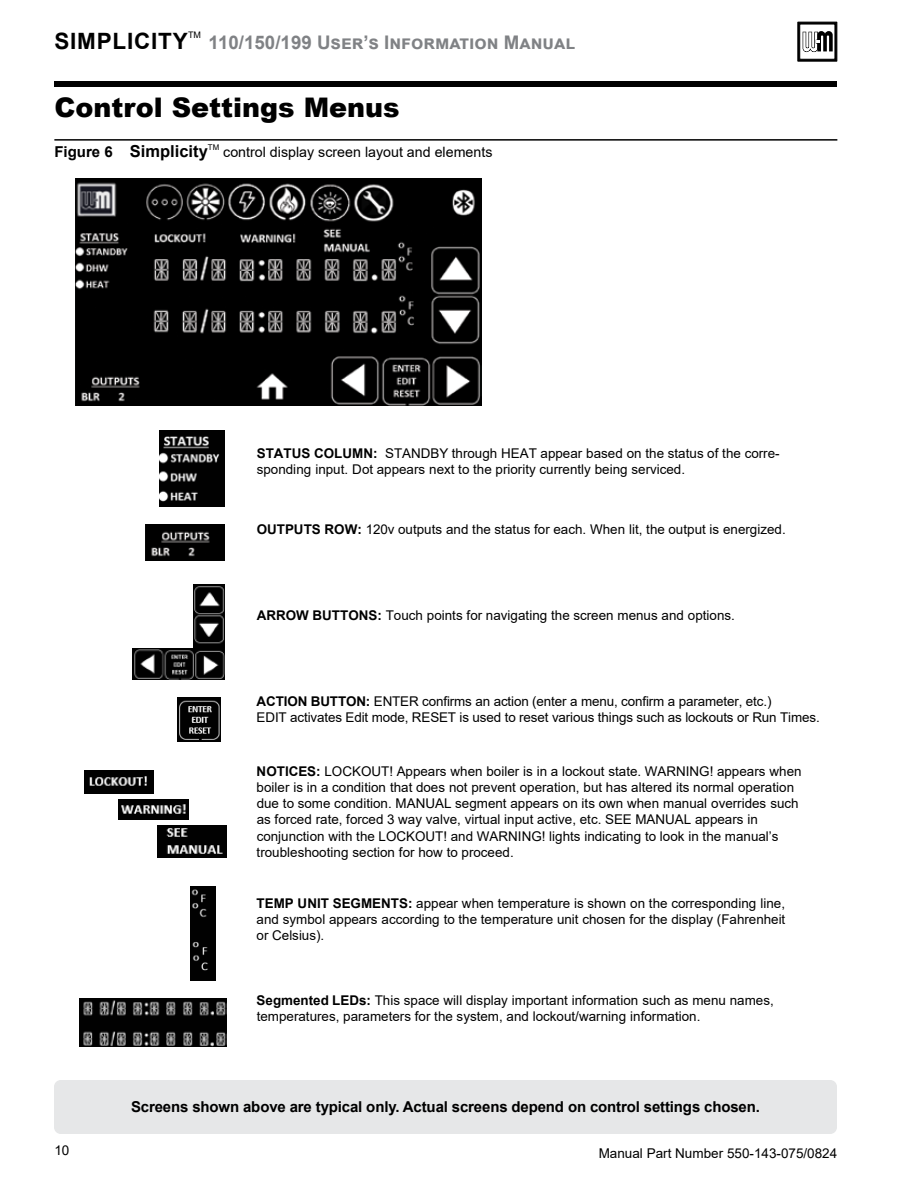
<style>
.page{position:relative;width:918px;height:1188px;background:#fff}
.page>*{position:absolute;margin:0;border:0;box-sizing:border-box;transform-origin:0 0}
.t1{font:900 27px "Arial";color:#000}
.t2{font:700 22.5px "Arial";letter-spacing:.035em;color:#000}
.t3{font:700 18.75px "Arial";color:#808285}
.t4{font:700 16.5px "Arial";color:#000}
.t5{font:700 15px "Arial";letter-spacing:-.01em;color:#000}
.t6{font:14.25px "Arial";color:#000}
.t7{font:13.5px "Arial";color:#000}
.t8{font:13.35px/16px "Arial";color:#000}
.t9{font:9px "Arial";color:#000}
.t10{font:7.8px "Arial";color:#000}
.s1{font-size:15px}
.s2{font-weight:700}
</style>
<div class="page">
<svg style="left:798px;top:22px;width:39px;height:39px"></svg>
<div style="left:54px;top:81px;width:783px;height:6px;background:#000"></div>
<hr style="left:54px;top:139px;width:783px;height:2px;background:#000">
<div style="left:54px;top:1080px;width:783px;height:54px;background:#e6e7e8;border-radius:7px"></div>
<img style="left:178px;top:697px;width:43px;height:44px">
<img style="left:84px;top:770px;width:70px;height:23px">
<img style="left:119px;top:800px;width:69px;height:20px">
<img style="left:157px;top:826px;width:70px;height:31px">
<img style="left:75px;top:178px;width:406px;height:227px">
<img style="left:191px;top:886px;width:25px;height:95px">
<img style="left:159px;top:430px;width:66px;height:77px">
<img style="left:146px;top:524px;width:79px;height:37px">
<img style="left:194px;top:584px;width:31px;height:95px">
<img style="left:132px;top:648px;width:63px;height:31px">
<img style="left:80px;top:998px;width:146px;height:49px">
<h2 class="t2" style="left:54px;top:25px;width:135px">SIMPLICITY</h2>
<p class="t9" style="left:188px;top:29px;width:14px">TM</p>
<h3 class="t3" style="left:209px;top:29px;width:368px">110/150/199 User’s Information Manual</h3>
<h1 class="t1" style="left:54px;top:88px;width:347px">Control Settings Menus</h1>
<p class="t4" style="left:54px;top:140px;width:155px"><span class="s1">Figure 6</span> Simplicity</p>
<p class="t10" style="left:208px;top:142px;width:13px">TM</p>
<p class="t6" style="left:223px;top:143px;width:271px">control display screen layout and elements</p>
<p class="t8" style="left:257px;top:445px;width:524px"><span class="s2">STATUS COLUMN:</span> STANDBY through HEAT appear based on the status of the corre&shy;sponding input. Dot appears next to the priority currently being serviced.</p>
<p class="t8" style="left:257px;top:521px;width:531px"><span class="s2">OUTPUTS ROW:</span> 120v outputs and the status for each. When lit, the output is energized.</p>
<p class="t8" style="left:257px;top:607px;width:480px"><span class="s2">ARROW BUTTONS:</span> Touch points for navigating the screen menus and options.</p>
<p class="t8" style="left:257px;top:693px;width:565px"><span class="s2">ACTION BUTTON:</span> ENTER confirms an action (enter a menu, confirm a parameter, etc.)<br>EDIT activates Edit mode, RESET is used to reset various things such as lockouts or Run Times.</p>
<p class="t8" style="left:257px;top:763px;width:546px"><span class="s2">NOTICES:</span> LOCKOUT! Appears when boiler is in a lockout state. WARNING! appears when boiler is in a condition that does not prevent operation, but has altered its normal operation due to some condition. MANUAL segment appears on its own when manual overrides such as forced rate, forced 3 way valve, virtual input active, etc. SEE MANUAL appears in conjunction with the LOCKOUT! and WARNING! lights indicating to look in the manual’s troubleshooting section for how to proceed.</p>
<p class="t8" style="left:257px;top:895px;width:530px;text-align:justify"><span class="s2">TEMP UNIT SEGMENTS:</span> appear when temperature is shown on the corresponding line, and symbol appears according to the temperature unit chosen for the display (Fahrenheit or Celsius).</p>
<p class="t8" style="left:257px;top:992px;width:519px"><span class="s2">Segmented LEDs:</span> This space will display important information such as menu names, temperatures, parameters for the system, and lockout/warning information.</p>
<p class="t5" style="left:131px;top:1097px;width:630px">Screens shown above are typical only. Actual screens depend on control settings chosen.</p>
<p class="t7" style="left:54px;top:1141px;width:17px">10</p>
<p class="t7" style="left:599px;top:1144px;width:240px">Manual Part Number 550-143-075/0824</p>
</div>
